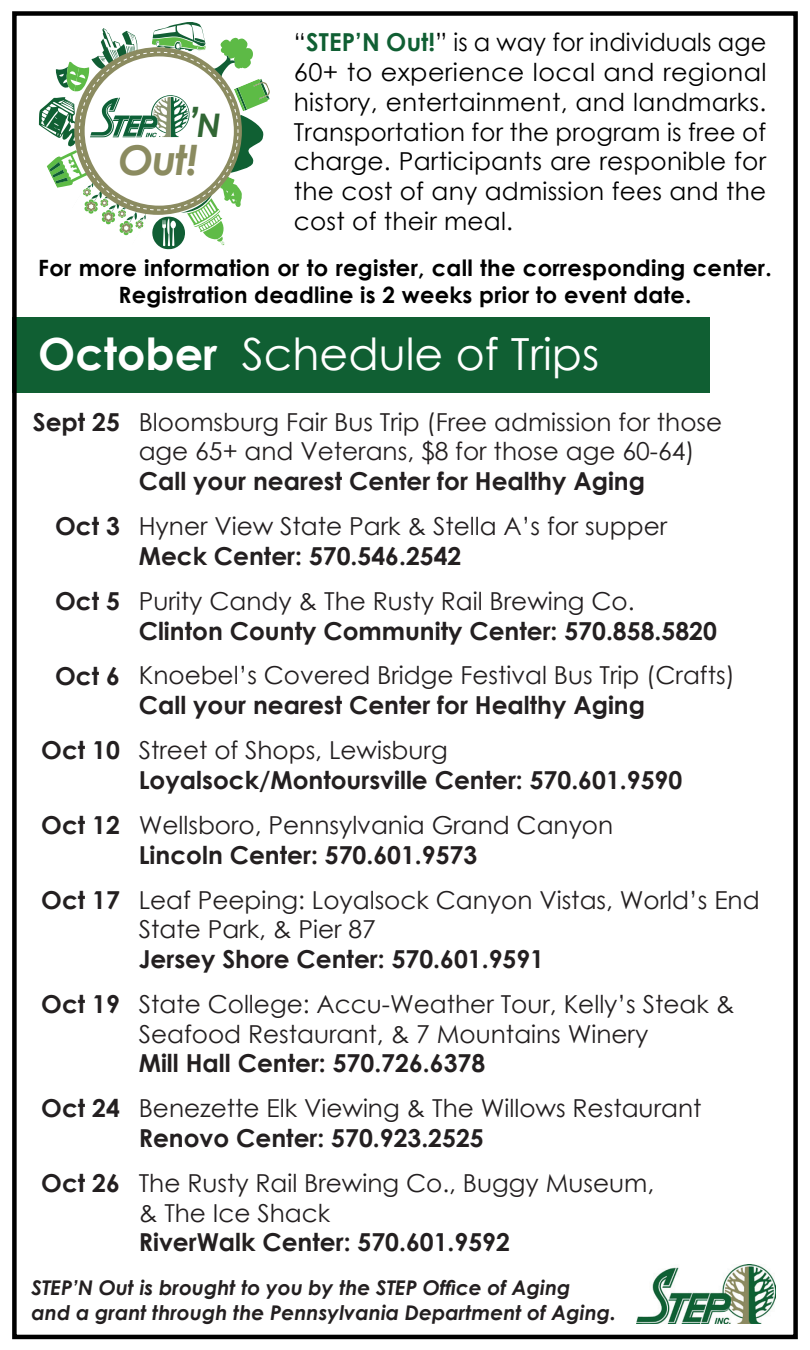
<style>
.page{position:relative;width:810px;height:1350px;background:#fff}
.page>*{position:absolute;margin:0;border:0;box-sizing:border-box;transform-origin:0 0}
.t1{font:44.32px "Century Gothic";color:#fff}
.t2{font:italic 700 41.18px "Century Gothic";color:#8b8b60}
.t3{font:italic 700 41.18px "Century Gothic";color:#316634}
.t4{font:italic 700 32.4px "Century Gothic";color:#316634}
.t5{font:24.75px/29.7px "Century Gothic";color:#231f20}
.t6{font:700 24.75px "Century Gothic";color:#231f20}
.t7{font:24.75px/29.7px "Century Gothic";letter-spacing:.01em;color:#000;text-align:justify}
.t8{font:700 22.5px/27px "Century Gothic";letter-spacing:.01em;color:#000;text-align:center}
.t9{font:italic 700 20.25px/24.3px "Century Gothic";color:#231f20}
.s1{font-weight:700;color:#105f33}
.s2{font-weight:700}
</style>
<div class="page">
<div style="left:12px;top:317px;width:698px;height:75px;background:#105f33"></div>
<div style="left:12px;top:11px;width:786px;height:1328px;border:4px solid #000"></div>
<svg style="left:39px;top:22px;width:231px;height:228px"></svg>
<img style="left:636px;top:1264px;width:140px;height:59px">
<h2 class="t3" style="left:188px;top:91px;width:13px">’</h2>
<h2 class="t2" style="left:118px;top:128px;width:81px">Out!</h2>
<h3 class="t4" style="left:197px;top:101px;width:26px">N</h3>
<p class="t7" style="left:294px;top:27px;width:474px">“<span class="s1">STEP’N Out!</span>” is a way for individuals age 60+ to experience local and regional history, entertainment, and landmarks.<br>Transportation for the program is free of charge. Participants are responible for the cost of any admission fees and the cost of their meal.</p>
<p class="t8" style="left:38px;top:253px;width:735px">For more information or to register, call the corresponding center.<br>Registration deadline is 2 weeks prior to event date.</p>
<h1 class="t1" style="left:38px;top:323px;width:563px"><span class="s2">October</span> Schedule of Trips</h1>
<p class="t6" style="left:33px;top:403px;width:89px">Sept 25</p>
<p class="t5" style="left:139px;top:407px;width:585px">Bloomsburg Fair Bus Trip (Free admission for those age 65+ and Veterans, $8 for those age 60-64)</p>
<p class="t6" style="left:139px;top:462px;width:508px">Call your nearest Center for Healthy Aging</p>
<p class="t5" style="left:139px;top:511px;width:530px">Hyner View State Park &amp; Stella A’s for supper</p>
<p class="t6" style="left:139px;top:537px;width:324px">Meck Center: 570.546.2542</p>
<p class="t5" style="left:139px;top:586px;width:497px">Purity Candy &amp; The Rusty Rail Brewing Co.</p>
<p class="t6" style="left:139px;top:612px;width:580px">Clinton County Community Center: 570.858.5820</p>
<p class="t5" style="left:139px;top:660px;width:598px">Knoebel’s Covered Bridge Festival Bus Trip (Crafts)</p>
<p class="t6" style="left:139px;top:686px;width:508px">Call your nearest Center for Healthy Aging</p>
<p class="t5" style="left:139px;top:735px;width:310px">Street of Shops, Lewisburg</p>
<p class="t6" style="left:139px;top:761px;width:545px">Loyalsock/Montoursville Center: 570.601.9590</p>
<p class="t5" style="left:139px;top:810px;width:476px">Wellsboro, Pennsylvania Grand Canyon</p>
<p class="t6" style="left:139px;top:836px;width:340px">Lincoln Center: 570.601.9573</p>
<p class="t5" style="left:139px;top:884px;width:622px">Leaf Peeping: Loyalsock Canyon Vistas, World’s End<br>State Park, &amp; Pier 87</p>
<p class="t6" style="left:139px;top:940px;width:407px">Jersey Shore Center: 570.601.9591</p>
<p class="t5" style="left:139px;top:989px;width:597px">State College: Accu-Weather Tour, Kelly’s Steak &amp;<br>Seafood Restaurant, &amp; 7 Mountains Winery</p>
<p class="t6" style="left:139px;top:1045px;width:348px">Mill Hall Center: 570.726.6378</p>
<p class="t5" style="left:139px;top:1093px;width:564px">Benezette Elk Viewing &amp; The Willows Restaurant</p>
<p class="t6" style="left:139px;top:1119px;width:347px">Renovo Center: 570.923.2525</p>
<p class="t5" style="left:139px;top:1168px;width:517px">The Rusty Rail Brewing Co., Buggy Museum, &amp; The Ice Shack</p>
<p class="t6" style="left:139px;top:1224px;width:373px">RiverWalk Center: 570.601.9592</p>
<p class="t6" style="left:55px;top:507px;width:66px">Oct 3</p>
<p class="t6" style="left:55px;top:582px;width:66px">Oct 5</p>
<p class="t6" style="left:55px;top:657px;width:66px">Oct 6</p>
<p class="t6" style="left:41px;top:731px;width:80px">Oct 10</p>
<p class="t6" style="left:41px;top:806px;width:80px">Oct 12</p>
<p class="t6" style="left:41px;top:881px;width:80px">Oct 17</p>
<p class="t6" style="left:41px;top:985px;width:80px">Oct 19</p>
<p class="t6" style="left:41px;top:1090px;width:80px">Oct 24</p>
<p class="t6" style="left:41px;top:1164px;width:80px">Oct 26</p>
<p class="t9" style="left:32px;top:1275px;width:586px">STEP’N Out is brought to you by the STEP Office of Aging<br>and a grant through the Pennsylvania Department of Aging.</p>
</div>
